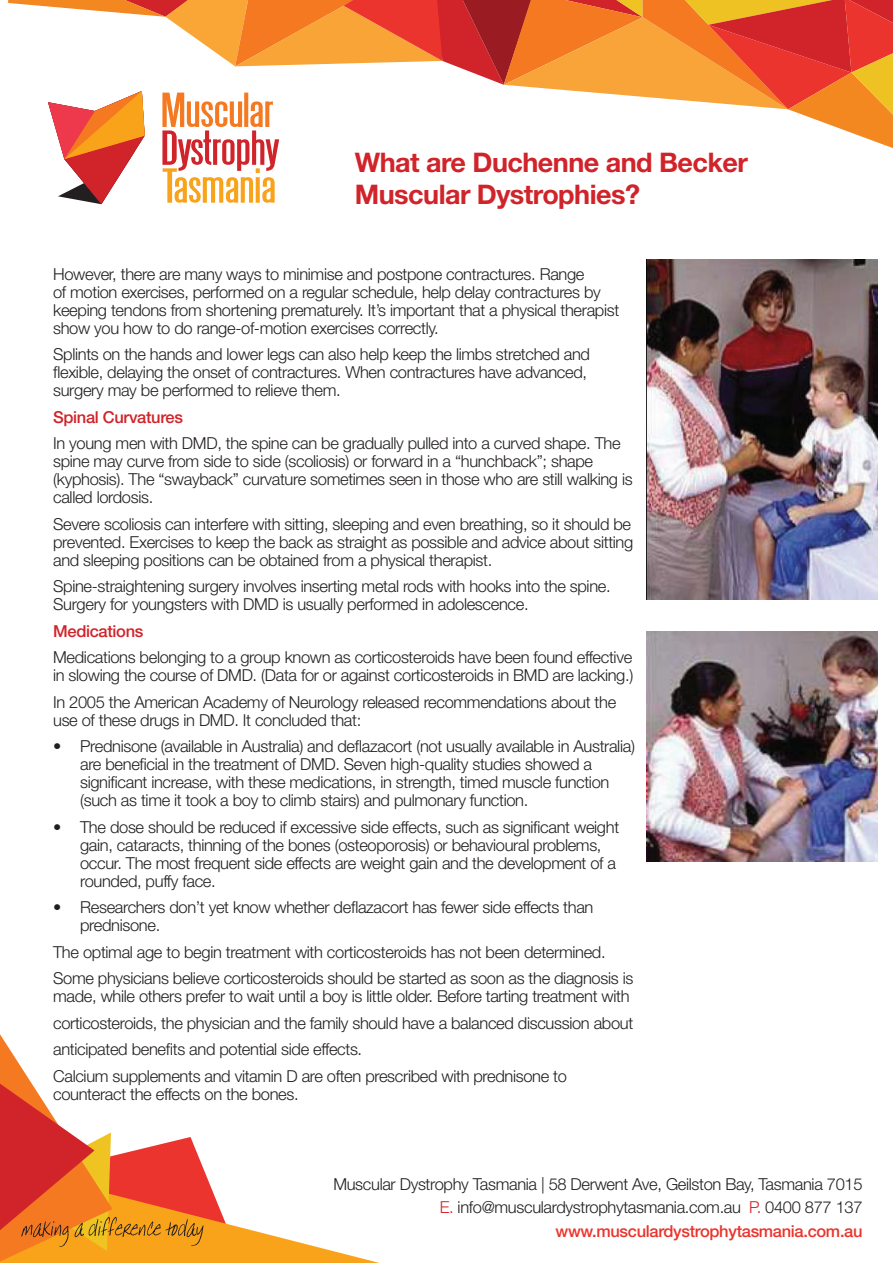
<style>
.page{position:relative;width:893px;height:1263px;background:#fff}
.page>*{position:absolute;margin:0;border:0;box-sizing:border-box;transform-origin:0 0}
.t1{font:700 27px/32.4px "Helvetica Neue LT Std";letter-spacing:-.02em;color:#d1232a}
.t2{font:300 16.5px/18px "Helvetica Neue";letter-spacing:-.02em;color:#231f20}
.t3{font:500 16.5px "Helvetica Neue";letter-spacing:-.02em;color:#d1232a}
.s1{color:#d1232a}
.s2{font-weight:500;color:#eb342d}
</style>
<div class="page">
<svg style="left:8px;top:0;width:885px;height:204px"></svg>
<svg style="left:0;top:1034px;width:380px;height:229px"></svg>
<img style="left:646px;top:259px;width:231px;height:341px">
<img style="left:646px;top:631px;width:231px;height:230px">
<h1 class="t1" style="left:355px;top:145px;width:395px">What are Duchenne and Becker<br>Muscular Dystrophies?</h1>
<p class="t2" style="left:53px;top:264px;width:568px">However, there are many ways to minimise and postpone contractures. Range<br>of motion exercises, performed on a regular schedule, help delay contractures by keeping tendons from shortening prematurely. It’s important that a physical therapist show you how to do range-of-motion exercises correctly.</p>
<p class="t2" style="left:53px;top:344px;width:538px">Splints on the hands and lower legs can also help keep the limbs stretched and flexible, delaying the onset of contractures. When contractures have advanced, surgery may be performed to relieve them.</p>
<p class="t3" style="left:53px;top:404px;width:131px">Spinal Curvatures</p>
<p class="t2" style="left:53px;top:433px;width:581px">In young men with DMD, the spine can be gradually pulled into a curved shape. The spine may curve from side to side (scoliosis) or forward in a “hunchback”; shape (kyphosis). The “swayback” curvature sometimes seen in those who are still walking is called lordosis.</p>
<p class="t2" style="left:53px;top:514px;width:582px">Severe scoliosis can interfere with sitting, sleeping and even breathing, so it should be prevented. Exercises to keep the back as straight as possible and advice about sitting and sleeping positions can be obtained from a physical therapist.</p>
<p class="t2" style="left:53px;top:576px;width:559px">Spine-straightening surgery involves inserting metal rods with hooks into the spine.<br>Surgery for youngsters with DMD is usually performed in adolescence.</p>
<p class="t3" style="left:53px;top:618px;width:92px">Medications</p>
<p class="t2" style="left:53px;top:647px;width:582px">Medications belonging to a group known as corticosteroids have been found effective in slowing the course of DMD. (Data for or against corticosteroids in BMD are lacking.)</p>
<p class="t2" style="left:53px;top:692px;width:565px">In 2005 the American Academy of Neurology released recommendations about the use of these drugs in DMD. It concluded that:</p>
<p class="t2" style="left:80px;top:736px;width:556px;text-indent:-27px">• Prednisone (available in Australia) and deflazacort (not usually available in Australia) are beneficial in the treatment of DMD. Seven high-quality studies showed a significant increase, with these medications, in strength, timed muscle function (such as time it took a boy to climb stairs) and pulmonary function.</p>
<p class="t2" style="left:80px;top:817px;width:541px;text-indent:-27px">• The dose should be reduced if excessive side effects, such as significant weight gain, cataracts, thinning of the bones (osteoporosis) or behavioural problems, occur. The most frequent side effects are weight gain and the development of a rounded, puffy face.</p>
<p class="t2" style="left:80px;top:897px;width:515px;text-indent:-27px">• Researchers don’t yet know whether deflazacort has fewer side effects than prednisone.</p>
<p class="t2" style="left:53px;top:938px;width:582px;line-height:26.5px">The optimal age to begin treatment with corticosteroids has not been determined.<br>Some physicians believe corticosteroids should be started as soon as the diagnosis is</p>
<p class="t2" style="left:53px;top:982px;width:582px;line-height:26.5px">made, while others prefer to wait until a boy is little older. Before tarting treatment with corticosteroids, the physician and the family should have a balanced discussion about anticipated benefits and potential side effects.<br>Calcium supplements and vitamin D are often prescribed with prednisone to</p>
<p class="t2" style="left:53px;top:1084px;width:247px">counteract the effects on the bones.</p>
<p class="t2" style="left:333px;top:1171px;width:531px;line-height:23.5px;text-align:right">Muscular Dystrophy Tasmania | 58 Derwent Ave, Geilston Bay, Tasmania 7015<br><span class="s1">E.</span> info@musculardystrophytasmania.com.au <span class="s1">P.</span> 0400 877 137 <span class="s2">www.musculardystrophytasmania.com.au</span></p>
</div>
